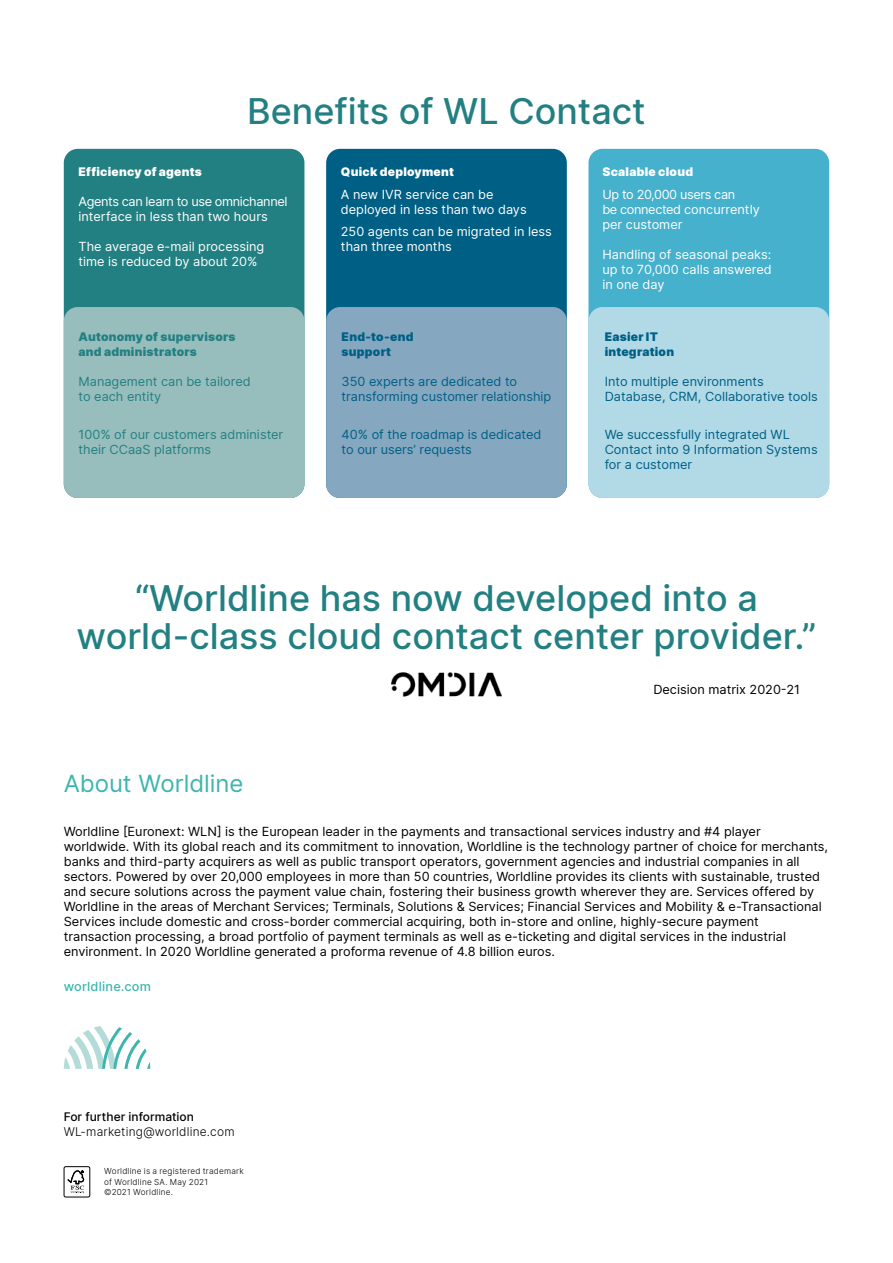
<style>
.page{position:relative;width:893px;height:1263px;background:#fff}
.page>*{position:absolute;margin:0;border:0;box-sizing:border-box;transform-origin:0 0}
.t1{font:500 36px/37.5px "Inter";color:#238082;text-align:center}
.t2{font:24px "Inter";color:#3db5af}
.t3{font:12.75px/15px "Inter";color:#000}
.t4{font:12.75px/15px "Inter";color:#005f85}
.t5{font:12.75px/15px "Inter";color:#fff}
.t6{font:12.75px/15px "Inter";color:#238082}
.t7{font:12.75px/15px "Inter";letter-spacing:-.03em;color:#fff}
.t8{font:12.75px/15px "Inter";letter-spacing:-.025em;color:#fff}
.t9{font:500 12.75px "Inter";letter-spacing:.015em;color:#3db5af}
.t10{font:900 12px "Inter";letter-spacing:.02em;color:#fff}
.t11{font:900 12px/15px "Inter";letter-spacing:.02em;color:#238082}
.t12{font:900 12px/15px "Inter";letter-spacing:.02em;color:#005f85}
.t13{font:300 12px "Inter";letter-spacing:.015em;color:#000}
.t14{font:500 12px "Inter";color:#000}
.t15{font:300 8.25px/10.5px "Inter";letter-spacing:.025em;color:#000}
</style>
<div class="page">
<div style="left:588px;top:149px;width:241px;height:349px;background:#45b1cc;border-radius:14px"></div>
<div style="left:326px;top:149px;width:241px;height:349px;background:#005f85;border-radius:14px"></div>
<div style="left:64px;top:149px;width:240px;height:349px;background:#238082;border-radius:14px"></div>
<div style="left:64px;top:307px;width:240px;height:191px;background:#98bdbd;border-radius:14px"></div>
<div style="left:326px;top:307px;width:241px;height:191px;background:#85a7c0;border-radius:14px"></div>
<div style="left:588px;top:307px;width:241px;height:191px;background:#b1d9e6;border-radius:14px"></div>
<div style="left:64px;top:1166px;width:26px;height:31px;border:1px solid #000;border-radius:2px"></div>
<svg style="left:68px;top:1170px;width:16px;height:23px"></svg>
<svg style="left:64px;top:1026px;width:86px;height:43px"></svg>
<img style="left:392px;top:672px;width:109px;height:25px">
<h1 class="t1" style="left:247px;top:91px;width:400px">Benefits of WL Contact</h1>
<p class="t10" style="left:79px;top:163px;width:125px">Efficiency of agents</p>
<p class="t7" style="left:78px;top:194px;width:210px">Agents can learn to use omnichannel interface in less than two hours</p>
<p class="t5" style="left:78px;top:239px;width:187px">The average e-mail processing time is reduced by about 20%</p>
<p class="t11" style="left:78px;top:329px;width:159px">Autonomy of supervisors and administrators</p>
<p class="t6" style="left:78px;top:374px;width:174px">Management can be tailored to each entity</p>
<p class="t6" style="left:78px;top:426px;width:206px">100% of our customers administer their CCaaS platforms</p>
<p class="t10" style="left:341px;top:163px;width:115px">Quick deployment</p>
<p class="t5" style="left:341px;top:186px;width:187px">A new IVR service can be deployed in less than two days</p>
<p class="t5" style="left:341px;top:224px;width:213px">250 agents can be migrated in less than three months</p>
<p class="t12" style="left:342px;top:329px;width:73px">End-to-end support</p>
<p class="t4" style="left:342px;top:374px;width:211px">350 experts are dedicated to transforming customer relationship</p>
<p class="t4" style="left:342px;top:426px;width:201px">40% of the roadmap is dedicated to our users’ requests</p>
<p class="t10" style="left:602px;top:163px;width:92px">Scalable cloud</p>
<p class="t8" style="left:602px;top:186px;width:159px">Up to 20,000 users can<br>be connected concurrently per customer</p>
<p class="t5" style="left:602px;top:246px;width:171px;text-align:justify">Handling of seasonal peaks: up to 70,000 calls answered in one day</p>
<p class="t12" style="left:605px;top:329px;width:71px">Easier IT integration</p>
<p class="t4" style="left:605px;top:374px;width:215px">Into multiple environments<br>Database, CRM, Collaborative tools</p>
<p class="t4" style="left:605px;top:426px;width:215px">We successfully integrated WL<br>Contact into 9 Information Systems for a customer</p>
<h1 class="t1" style="left:77px;top:579px;width:741px">“Worldline has now developed into a world-class cloud contact center provider.”</h1>
<p class="t3" style="left:653px;top:681px;width:148px">Decision matrix 2020-21</p>
<h2 class="t2" style="left:64px;top:766px;width:181px">About Worldline</h2>
<p class="t3" style="left:64px;top:824px;width:766px">Worldline [Euronext: WLN] is the European leader in the payments and transactional services industry and #4 player worldwide. With its global reach and its commitment to innovation, Worldline is the technology partner of choice for merchants, banks and third-party acquirers as well as public transport operators, government agencies and industrial companies in all sectors. Powered by over 20,000 employees in more than 50 countries, Worldline provides its clients with sustainable, trusted and secure solutions across the payment value chain, fostering their business growth wherever they are. Services offered by Worldline in the areas of Merchant Services; Terminals, Solutions &amp; Services; Financial Services and Mobility &amp; e-Transactional Services include domestic and cross-border commercial acquiring, both in-store and online, highly-secure payment transaction processing, a broad portfolio of payment terminals as well as e-ticketing and digital services in the industrial environment. In 2020 Worldline generated a proforma revenue of 4.8 billion euros.</p>
<p class="t9" style="left:64px;top:977px;width:89px">worldline.com</p>
<p class="t14" style="left:64px;top:1108px;width:132px">For further information</p>
<p class="t13" style="left:64px;top:1123px;width:172px">WL-marketing@worldline.com</p>
<p class="t15" style="left:104px;top:1166px;width:141px">Worldline is a registered trademark of Worldline SA. May 2021<br>©2021 Worldline.</p>
</div>
